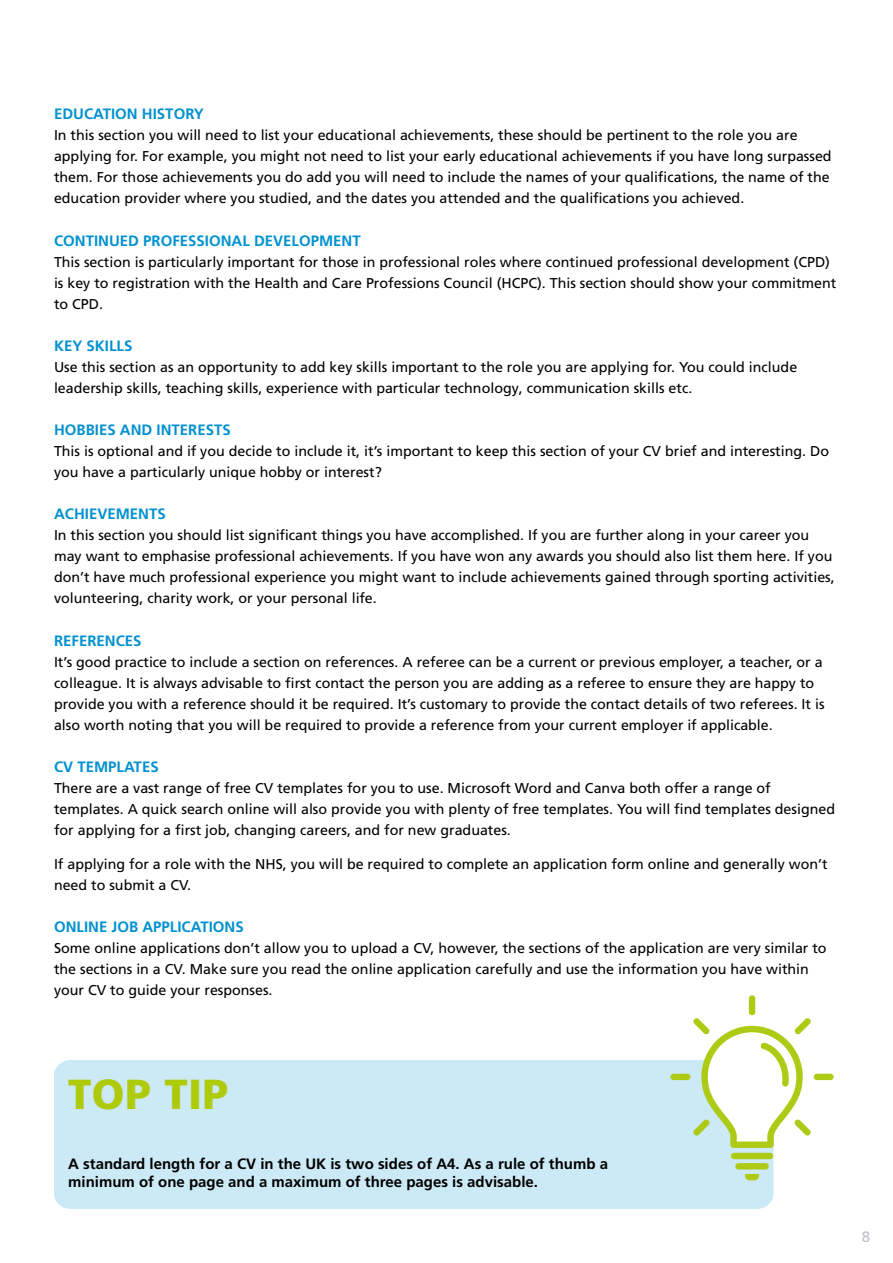
<style>
.page{position:relative;width:893px;height:1263px;background:#fff}
.page>*{position:absolute;margin:0;border:0;box-sizing:border-box;transform-origin:0 0}
.t1{font:900 42px "Frutiger LT Pro";letter-spacing:.01em;color:#aecb0b}
.t2{font:700 15px "Frutiger LT Pro";color:#0091d0}
.t3{font:700 15px/18px "Frutiger LT Pro";color:#000}
.t4{font:15px "Frutiger LT Pro";color:#bac3c8}
.t5{font:14.25px/21px "Frutiger LT Pro";color:#000}
</style>
<div class="page">
<div style="left:54px;top:1060px;width:719px;height:149px;background:#cce9f6;border-radius:16px"></div>
<div style="left:735px;top:1163px;width:34px;height:6px;background:#adca15;border-radius:3px"></div>
<div style="left:731px;top:1153px;width:42px;height:6px;background:#adca15;border-radius:3px"></div>
<svg style="left:745px;top:1174px;width:14px;height:6px"></svg>
<div style="left:749px;top:995px;width:6px;height:20px;background:#adca15;border-radius:3px"></div>
<div style="left:814px;top:1074px;width:20px;height:6px;background:#adca15;border-radius:3px"></div>
<div style="left:670px;top:1074px;width:20px;height:6px;background:#adca15;border-radius:3px"></div>
<svg style="left:693px;top:1018px;width:118px;height:130px"></svg>
<p class="t2" style="left:54px;top:105px;width:151px">EDUCATION HISTORY</p>
<p class="t5" style="left:54px;top:125px;width:779px">In this section you will need to list your educational achievements, these should be pertinent to the role you are applying for. For example, you might not need to list your early educational achievements if you have long surpassed them. For those achievements you do add you will need to include the names of your qualifications, the name of the education provider where you studied, and the dates you attended and the qualifications you achieved.</p>
<p class="t2" style="left:54px;top:231px;width:308px">CONTINUED PROFESSIONAL DEVELOPMENT</p>
<p class="t5" style="left:54px;top:251px;width:784px">This section is particularly important for those in professional roles where continued professional development (CPD) is key to registration with the Health and Care Professions Council (HCPC). This section should show your commitment to CPD.</p>
<p class="t2" style="left:54px;top:337px;width:80px">KEY SKILLS</p>
<p class="t5" style="left:54px;top:356px;width:745px">Use this section as an opportunity to add key skills important to the role you are applying for. You could include leadership skills, teaching skills, experience with particular technology, communication skills etc.</p>
<p class="t2" style="left:54px;top:421px;width:178px">HOBBIES AND INTERESTS</p>
<p class="t5" style="left:54px;top:441px;width:776px">This is optional and if you decide to include it, it’s important to keep this section of your CV brief and interesting. Do you have a particularly unique hobby or interest?</p>
<p class="t2" style="left:54px;top:505px;width:113px">ACHIEVEMENTS</p>
<p class="t5" style="left:54px;top:525px;width:782px">In this section you should list significant things you have accomplished. If you are further along in your career you may want to emphasise professional achievements. If you have won any awards you should also list them here. If you don’t have much professional experience you might want to include achievements gained through sporting activities, volunteering, charity work, or your personal life.</p>
<p class="t2" style="left:54px;top:631px;width:89px">REFERENCES</p>
<p class="t5" style="left:54px;top:651px;width:772px">It’s good practice to include a section on references. A referee can be a current or previous employer, a teacher, or a colleague. It is always advisable to first contact the person you are adding as a referee to ensure they are happy to provide you with a reference should it be required. It’s customary to provide the contact details of two referees. It is also worth noting that you will be required to provide a reference from your current employer if applicable.</p>
<p class="t2" style="left:54px;top:758px;width:106px">CV TEMPLATES</p>
<p class="t5" style="left:54px;top:777px;width:782px">There are a vast range of free CV templates for you to use. Microsoft Word and Canva both offer a range of templates. A quick search online will also provide you with plenty of free templates. You will find templates designed for applying for a first job, changing careers, and for new graduates.</p>
<p class="t5" style="left:54px;top:853px;width:775px">If applying for a role with the NHS, you will be required to complete an application form online and generally won’t need to submit a CV.</p>
<p class="t2" style="left:54px;top:918px;width:191px">ONLINE JOB APPLICATIONS</p>
<p class="t5" style="left:54px;top:937px;width:774px">Some online applications don’t allow you to upload a CV, however, the sections of the application are very similar to the sections in a CV. Make sure you read the online application carefully and use the information you have within your CV to guide your responses.</p>
<p class="t1" style="left:68px;top:1069px;width:162px">TOP TIP</p>
<p class="t3" style="left:68px;top:1155px;width:541px">A standard length for a CV in the UK is two sides of A4. As a rule of thumb a minimum of one page and a maximum of three pages is advisable.</p>
<p class="t4" style="left:862px;top:1227px;width:10px">8</p>
</div>
